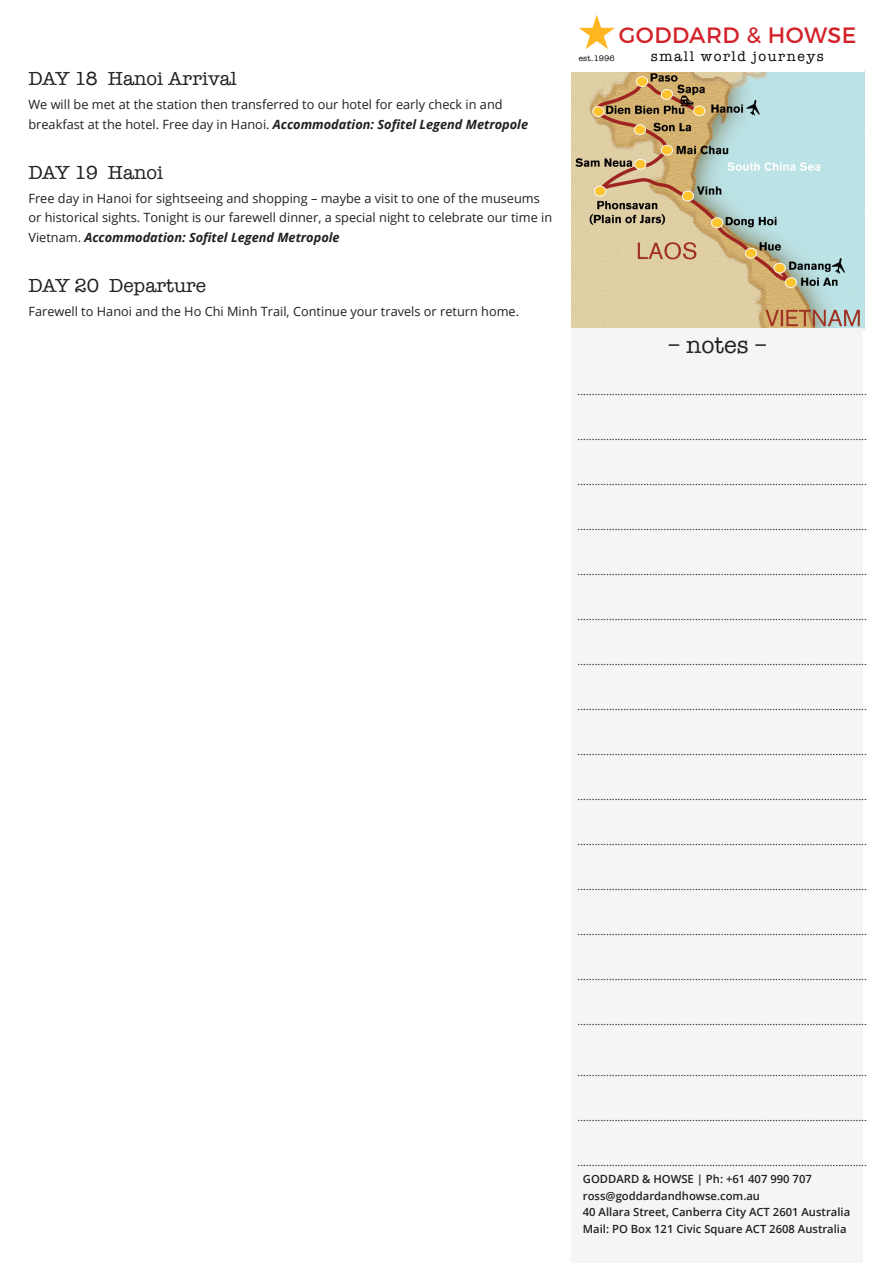
<style>
.page{position:relative;width:893px;height:1263px;background:#fff}
.page>*{position:absolute;margin:0;border:0;box-sizing:border-box;transform-origin:0 0}
.t1{font:24px "American Typewriter";color:#231f20}
.t2{font:22.2px "Montserrat";letter-spacing:.02em;color:#d3232a}
.Paragraph_Style_6{font:19.5px "American Typewriter";color:#231f20}
.t3{font:14.25px "American Typewriter";letter-spacing:.11em;color:#040503}
.Paragraph_Style_6-2{font:12.75px/19.5px "Open Sans";color:#231f20}
.t4{font:600 11.25px/16.5px "Open Sans";color:#231f20}
.t5{font:10.5px "American Typewriter";color:#231f20}
.t6{font:8.25px "American Typewriter";letter-spacing:.025em;color:#040503}
.s1{font-weight:700;font-style:italic}
</style>
<div class="page">
<img style="left:571px;top:72px;width:293px;height:257px">
<div style="left:571px;top:329px;width:292px;height:934px;background:#f5f5f6"></div>
<svg style="left:579px;top:15px;width:36px;height:34px"></svg>
<p class="Paragraph_Style_6" style="left:28px;top:64px;width:210px">DAY 18 Hanoi Arrival</p>
<p class="Paragraph_Style_6-2" style="left:28px;top:94px;width:501px">We will be met at the station then transferred to our hotel for early check in and breakfast at the hotel. Free day in Hanoi. <span class="s1">Accommodation: Sofitel Legend Metropole</span></p>
<p class="Paragraph_Style_6" style="left:28px;top:158px;width:136px">DAY 19 Hanoi</p>
<p class="Paragraph_Style_6-2" style="left:28px;top:188px;width:525px">Free day in Hanoi for sightseeing and shopping – maybe a visit to one of the museums or historical sights. Tonight is our farewell dinner, a special night to celebrate our time in<br>Vietnam. <span class="s1">Accommodation: Sofitel Legend Metropole</span></p>
<p class="Paragraph_Style_6" style="left:28px;top:271px;width:179px">DAY 20 Departure</p>
<p class="Paragraph_Style_6-2" style="left:28px;top:301px;width:492px">Farewell to Hanoi and the Ho Chi Minh Trail, Continue your travels or return home.</p>
<h2 class="t2" style="left:619px;top:22px;width:239px">GODDARD &amp; HOWSE</h2>
<p class="t6" style="left:579px;top:52px;width:38px">est.1996</p>
<h3 class="t3" style="left:651px;top:45px;width:174px">small world journeys</h3>
<h1 class="t1" style="left:668px;top:326px;width:100px">– notes –</h1>
<p class="t5" style="left:577px;top:383px;width:291px">.....................................................................................................</p>
<p class="t5" style="left:577px;top:428px;width:291px">.....................................................................................................</p>
<p class="t5" style="left:577px;top:473px;width:291px">.....................................................................................................</p>
<p class="t5" style="left:577px;top:518px;width:291px">.....................................................................................................</p>
<p class="t5" style="left:577px;top:563px;width:291px">.....................................................................................................</p>
<p class="t5" style="left:577px;top:608px;width:291px">.....................................................................................................</p>
<p class="t5" style="left:577px;top:653px;width:291px">.....................................................................................................</p>
<p class="t5" style="left:577px;top:698px;width:291px">.....................................................................................................</p>
<p class="t5" style="left:577px;top:743px;width:291px">.....................................................................................................</p>
<p class="t5" style="left:577px;top:788px;width:291px">.....................................................................................................</p>
<p class="t5" style="left:577px;top:833px;width:291px">.....................................................................................................</p>
<p class="t5" style="left:577px;top:878px;width:291px">.....................................................................................................</p>
<p class="t5" style="left:577px;top:923px;width:291px">.....................................................................................................</p>
<p class="t5" style="left:577px;top:968px;width:291px">.....................................................................................................</p>
<p class="t5" style="left:577px;top:1013px;width:291px">.....................................................................................................</p>
<p class="t5" style="left:577px;top:1064px;width:291px">.....................................................................................................</p>
<p class="t5" style="left:577px;top:1109px;width:291px">.....................................................................................................</p>
<p class="t5" style="left:577px;top:1154px;width:291px">.....................................................................................................</p>
<p class="t4" style="left:583px;top:1170px;width:269px">GODDARD &amp; HOWSE | Ph: +61 407 990 707 ross@goddardandhowse.com.au<br>40 Allara Street, Canberra City ACT 2601 Australia Mail: PO Box 121 Civic Square ACT 2608 Australia</p>
</div>
